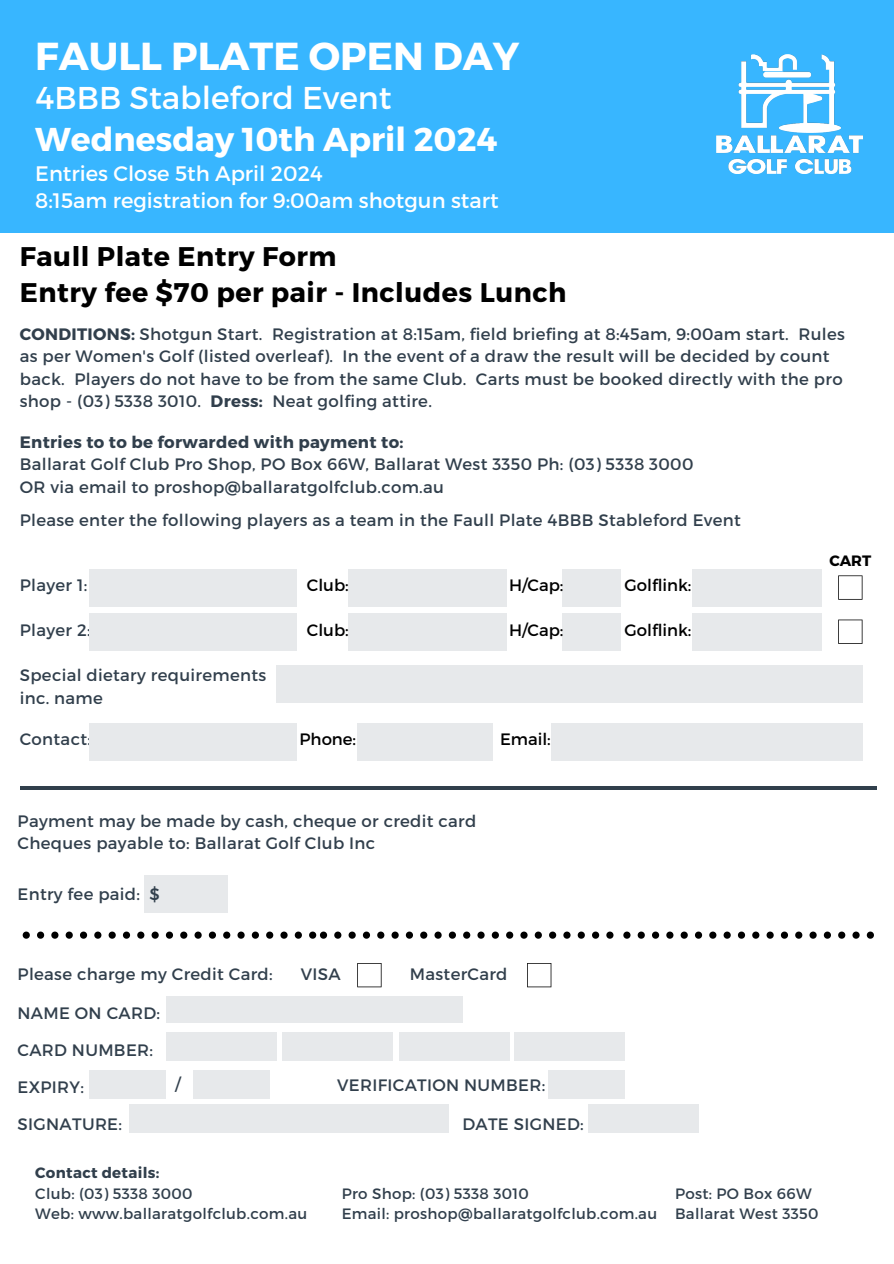
<style>
.page{position:relative;width:894px;height:1264px;background:#fff}
.page>*{position:absolute;margin:0;border:0;box-sizing:border-box;transform-origin:0 0}
.t1{font:700 39px "Montserrat";color:#fff}
.t2{font:700 33px "Montserrat";color:#fff}
.t3{font:31.5px "Montserrat";color:#fff}
.t4{font:700 26.85px/35.8px "Montserrat";letter-spacing:.02em;color:#000}
.t5{font:21px "Montserrat";color:#fff}
.t6{font:16.5px/22.5px "Montserrat";letter-spacing:.02em;color:#313f4c}
.t7{font:16.5px "Montserrat";color:#000}
.t8{font:700 16.5px "Montserrat";letter-spacing:.02em;color:#313f4c}
.t9{font:15px "Montserrat";letter-spacing:.02em;color:#313f4c}
.t10{font:700 15px "Montserrat";letter-spacing:.02em;color:#313f4c}
.t11{font:700 15px "Montserrat";color:#000}
.s1{font-weight:700}
</style>
<div class="page">
<div style="left:0;top:0;width:893px;height:232px;background:#38b6ff"></div>
<hr style="left:20px;top:786px;width:856px;height:3px;background:#313f4c">
<img style="left:716px;top:55px;width:146px;height:118px">
<div style="left:89px;top:568px;width:208px;height:38px;background:#e7e9eb"></div>
<div style="left:89px;top:612px;width:208px;height:38px;background:#e7e9eb"></div>
<div style="left:348px;top:568px;width:158px;height:38px;background:#e7e9eb"></div>
<div style="left:348px;top:612px;width:158px;height:38px;background:#e7e9eb"></div>
<div style="left:561px;top:612px;width:59px;height:38px;background:#e7e9eb"></div>
<div style="left:561px;top:568px;width:59px;height:38px;background:#e7e9eb"></div>
<div style="left:691px;top:568px;width:130px;height:38px;background:#e7e9eb"></div>
<div style="left:691px;top:612px;width:130px;height:38px;background:#e7e9eb"></div>
<svg style="left:838px;top:575px;width:24px;height:24px"></svg>
<svg style="left:838px;top:619px;width:24px;height:25px"></svg>
<div style="left:89px;top:722px;width:208px;height:38px;background:#e7e9eb"></div>
<div style="left:357px;top:722px;width:135px;height:38px;background:#e7e9eb"></div>
<div style="left:551px;top:722px;width:311px;height:38px;background:#e7e9eb"></div>
<div style="left:276px;top:664px;width:586px;height:38px;background:#e7e9eb"></div>
<div style="left:144px;top:874px;width:83px;height:38px;background:#e7e9eb"></div>
<svg style="left:357px;top:963px;width:24px;height:24px"></svg>
<svg style="left:527px;top:963px;width:24px;height:24px"></svg>
<svg style="left:23px;top:931px;width:7px;height:7px"></svg>
<svg style="left:37px;top:931px;width:7px;height:7px"></svg>
<svg style="left:51px;top:931px;width:7px;height:7px"></svg>
<svg style="left:66px;top:931px;width:7px;height:7px"></svg>
<svg style="left:80px;top:931px;width:7px;height:7px"></svg>
<svg style="left:94px;top:931px;width:7px;height:7px"></svg>
<svg style="left:109px;top:931px;width:7px;height:7px"></svg>
<svg style="left:123px;top:931px;width:7px;height:7px"></svg>
<svg style="left:137px;top:931px;width:7px;height:7px"></svg>
<svg style="left:151px;top:931px;width:8px;height:7px"></svg>
<svg style="left:166px;top:931px;width:7px;height:7px"></svg>
<svg style="left:180px;top:931px;width:7px;height:7px"></svg>
<svg style="left:194px;top:931px;width:8px;height:7px"></svg>
<svg style="left:209px;top:931px;width:7px;height:7px"></svg>
<svg style="left:223px;top:931px;width:7px;height:7px"></svg>
<svg style="left:237px;top:931px;width:7px;height:7px"></svg>
<svg style="left:252px;top:931px;width:7px;height:7px"></svg>
<svg style="left:266px;top:931px;width:7px;height:7px"></svg>
<svg style="left:280px;top:931px;width:7px;height:7px"></svg>
<svg style="left:295px;top:931px;width:7px;height:7px"></svg>
<svg style="left:309px;top:931px;width:18px;height:7px"></svg>
<svg style="left:334px;top:931px;width:7px;height:7px"></svg>
<svg style="left:348px;top:931px;width:7px;height:7px"></svg>
<svg style="left:363px;top:931px;width:7px;height:7px"></svg>
<svg style="left:377px;top:931px;width:7px;height:7px"></svg>
<svg style="left:391px;top:931px;width:7px;height:7px"></svg>
<svg style="left:406px;top:931px;width:7px;height:7px"></svg>
<svg style="left:420px;top:931px;width:7px;height:7px"></svg>
<svg style="left:434px;top:931px;width:7px;height:7px"></svg>
<svg style="left:448px;top:931px;width:8px;height:7px"></svg>
<svg style="left:463px;top:931px;width:7px;height:7px"></svg>
<svg style="left:477px;top:931px;width:7px;height:7px"></svg>
<svg style="left:491px;top:931px;width:8px;height:7px"></svg>
<svg style="left:506px;top:931px;width:7px;height:7px"></svg>
<svg style="left:520px;top:931px;width:7px;height:7px"></svg>
<svg style="left:534px;top:931px;width:7px;height:7px"></svg>
<svg style="left:549px;top:931px;width:7px;height:7px"></svg>
<svg style="left:563px;top:931px;width:7px;height:7px"></svg>
<svg style="left:577px;top:931px;width:7px;height:7px"></svg>
<svg style="left:592px;top:931px;width:7px;height:7px"></svg>
<svg style="left:606px;top:931px;width:7px;height:7px"></svg>
<svg style="left:623px;top:931px;width:7px;height:7px"></svg>
<svg style="left:637px;top:931px;width:7px;height:7px"></svg>
<svg style="left:652px;top:931px;width:7px;height:7px"></svg>
<svg style="left:666px;top:931px;width:7px;height:7px"></svg>
<svg style="left:680px;top:931px;width:7px;height:7px"></svg>
<svg style="left:695px;top:931px;width:7px;height:7px"></svg>
<svg style="left:709px;top:931px;width:7px;height:7px"></svg>
<svg style="left:723px;top:931px;width:7px;height:7px"></svg>
<svg style="left:737px;top:931px;width:7px;height:7px"></svg>
<svg style="left:752px;top:931px;width:7px;height:7px"></svg>
<svg style="left:766px;top:931px;width:7px;height:7px"></svg>
<svg style="left:780px;top:931px;width:7px;height:7px"></svg>
<svg style="left:795px;top:931px;width:7px;height:7px"></svg>
<svg style="left:809px;top:931px;width:7px;height:7px"></svg>
<svg style="left:823px;top:931px;width:7px;height:7px"></svg>
<svg style="left:838px;top:931px;width:7px;height:7px"></svg>
<svg style="left:852px;top:931px;width:7px;height:7px"></svg>
<svg style="left:866px;top:931px;width:7px;height:7px"></svg>
<div style="left:129px;top:1104px;width:319px;height:29px;background:#e7e9eb"></div>
<div style="left:166px;top:996px;width:296px;height:27px;background:#e7e9eb"></div>
<div style="left:166px;top:1032px;width:110px;height:28px;background:#e7e9eb"></div>
<div style="left:282px;top:1032px;width:110px;height:28px;background:#e7e9eb"></div>
<div style="left:399px;top:1032px;width:110px;height:28px;background:#e7e9eb"></div>
<div style="left:514px;top:1032px;width:110px;height:28px;background:#e7e9eb"></div>
<div style="left:89px;top:1069px;width:77px;height:29px;background:#e7e9eb"></div>
<div style="left:193px;top:1069px;width:77px;height:29px;background:#e7e9eb"></div>
<div style="left:547px;top:1069px;width:77px;height:29px;background:#e7e9eb"></div>
<div style="left:588px;top:1104px;width:110px;height:29px;background:#e7e9eb"></div>
<p class="t1" style="left:35px;top:31px;width:485px">FAULL PLATE OPEN DAY</p>
<p class="t3" style="left:36px;top:77px;width:357px">4BBB Stableford Event</p>
<p class="t2" style="left:35px;top:117px;width:463px">Wednesday 10th April 2024</p>
<p class="t5" style="left:35px;top:187px;width:464px">8:15am registration for 9:00am shotgun start</p>
<p class="t5" style="left:35px;top:159px;width:289px">Entries Close 5th April 2024</p>
<h1 class="t4" style="left:20px;top:237px;width:548px">Faull Plate Entry Form<br>Entry fee $70 per pair - Includes Lunch</h1>
<p class="t6" style="left:20px;top:322px;width:826px"><span class="s1">CONDITIONS:</span> Shotgun Start. Registration at 8:15am, field briefing at 8:45am, 9:00am start. Rules as per Women's Golf (listed overleaf). In the event of a draw the result will be decided by count back. Players do not have to be from the same Club. Carts must be booked directly with the pro shop - (03) 5338 3010. <span class="s1">Dress:</span> Neat golfing attire.</p>
<h2 class="t8" style="left:20px;top:431px;width:385px">Entries to to be forwarded with payment to:</h2>
<h5 class="t6" style="left:20px;top:452px;width:675px">Ballarat Golf Club Pro Shop, PO Box 66W, Ballarat West 3350 Ph: (03) 5338 3000</h5>
<h5 class="t6" style="left:20px;top:474px;width:425px">OR via email to proshop@ballaratgolfclub.com.au</h5>
<h4 class="t6" style="left:20px;top:508px;width:722px">Please enter the following players as a team in the Faull Plate 4BBB Stableford Event</h4>
<p class="t6" style="left:20px;top:573px;width:69px">Player 1:</p>
<h6 class="t6" style="left:20px;top:618px;width:72px">Player 2:</h6>
<p class="t7" style="left:307px;top:574px;width:43px">Club:</p>
<p class="t7" style="left:307px;top:619px;width:43px">Club:</p>
<p class="t7" style="left:509px;top:574px;width:56px">H/Cap:</p>
<p class="t7" style="left:509px;top:619px;width:56px">H/Cap:</p>
<p class="t6" style="left:20px;top:663px;width:248px">Special dietary requirements</p>
<p class="t6" style="left:20px;top:685px;width:85px">inc. name</p>
<p class="t6" style="left:20px;top:727px;width:73px">Contact:</p>
<p class="t7" style="left:299px;top:728px;width:58px">Phone:</p>
<p class="t7" style="left:500px;top:728px;width:52px">Email:</p>
<p class="t7" style="left:624px;top:574px;width:68px">Golflink:</p>
<p class="t7" style="left:624px;top:619px;width:68px">Golflink:</p>
<p class="t11" style="left:829px;top:551px;width:43px">CART</p>
<p class="t6" style="left:18px;top:808px;width:460px">Payment may be made by cash, cheque or credit card</p>
<p class="t6" style="left:18px;top:831px;width:359px">Cheques payable to: Ballarat Golf Club Inc</p>
<p class="t6" style="left:18px;top:882px;width:144px">Entry fee paid: $</p>
<p class="t6" style="left:18px;top:961px;width:256px">Please charge my Credit Card:</p>
<p class="t6" style="left:300px;top:961px;width:41px">VISA</p>
<p class="t6" style="left:410px;top:961px;width:99px">MasterCard</p>
<p class="t6" style="left:18px;top:1000px;width:144px">NAME ON CARD:</p>
<p class="t6" style="left:18px;top:1037px;width:137px">CARD NUMBER:</p>
<p class="t6" style="left:18px;top:1075px;width:68px">EXPIRY:</p>
<p class="t6" style="left:18px;top:1112px;width:106px">SIGNATURE:</p>
<p class="t6" style="left:175px;top:1071px;width:7px">/</p>
<p class="t6" style="left:337px;top:1072px;width:209px">VERIFICATION NUMBER:</p>
<p class="t6" style="left:462px;top:1111px;width:123px">DATE SIGNED:</p>
<p class="t10" style="left:35px;top:1163px;width:126px">Contact details:</p>
<p class="t9" style="left:35px;top:1183px;width:159px">Club: (03) 5338 3000</p>
<p class="t9" style="left:35px;top:1203px;width:273px">Web: www.ballaratgolfclub.com.au</p>
<p class="t9" style="left:341px;top:1183px;width:189px">Pro Shop: (03) 5338 3010</p>
<p class="t9" style="left:341px;top:1203px;width:317px">Email: proshop@ballaratgolfclub.com.au</p>
<p class="t9" style="left:674px;top:1183px;width:138px">Post: PO Box 66W</p>
<p class="t9" style="left:674px;top:1203px;width:145px">Ballarat West 3350</p>
</div>
